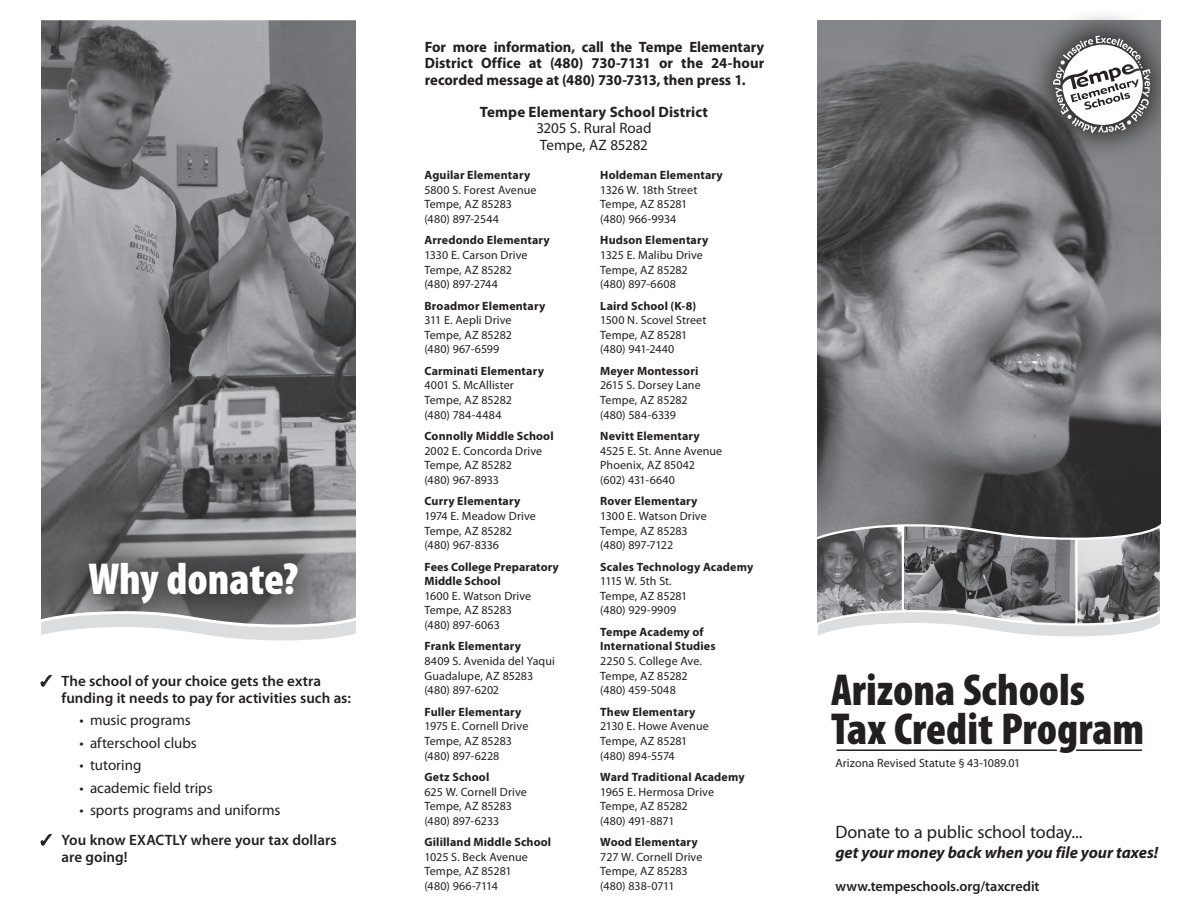
<style>
.page{position:relative;width:1188px;height:918px;background:#fff}
.page>*{position:absolute;margin:0;border:0;box-sizing:border-box;transform-origin:0 0}
.t1{font:900 condensed 45px "Myriad Pro";color:#231f20}
.t2{font:900 condensed 45px "Myriad Pro";letter-spacing:-.005em;color:#fff}
.t3{font:18px "Myriad Pro";letter-spacing:-.01em;color:#231f20}
.t4{font:italic 700 16.5px "Myriad Pro";letter-spacing:-.005em;color:#231f20}
.t5{font:700 15px/16.5px "Myriad Pro";color:#231f20;text-align:justify}
.t6{font:600 15px/16.5px "Myriad Pro";color:#231f20}
.t7{font:15px "Myriad Pro";color:#231f20}
.t8{font:600 14.25px "Myriad Pro";letter-spacing:-.005em;color:#231f20}
.t9{font:12px/14.7px "Myriad Pro";letter-spacing:.005em;color:#231f20}
.s1{font-weight:400}
.s2{font-weight:700}
</style>
<div class="page">
<img style="left:41px;top:20px;width:315px;height:591px">
<svg style="left:47px;top:520px;width:293px;height:91px;background:#6d6d6f"></svg>
<img style="left:817px;top:20px;width:344px;height:503px">
<svg style="left:817px;top:523px;width:344px;height:114px;background:#87888a"></svg>
<svg style="left:1025px;top:15px;width:136px;height:147px;background:#717274"></svg>
<svg style="left:1053px;top:36px;width:98px;height:97px"></svg>
<hr style="left:837px;top:749px;width:220px;height:2px;background:#231f20">
<hr style="left:1076px;top:749px;width:66px;height:2px;background:#231f20">
<hr style="left:902px;top:525px;width:2px;height:85px;background:#fff">
<hr style="left:1075px;top:538px;width:3px;height:86px;background:#fff">
<svg style="left:40px;top:611px;width:316px;height:76px"></svg>
<svg style="left:41px;top:834px;width:11px;height:12px"></svg>
<p class="t2" style="left:88px;top:550px;width:211px">Why donate?</p>
<p class="t6" style="left:62px;top:672px;width:291px;text-indent:-21px">✓ The school of your choice gets the extra funding it needs to pay for activities such as:</p>
<p class="t7" style="left:80px;top:711px;width:113px">• music programs</p>
<p class="t7" style="left:80px;top:733px;width:119px">• afterschool clubs</p>
<p class="t7" style="left:80px;top:756px;width:63px">• tutoring</p>
<p class="t7" style="left:80px;top:778px;width:135px">• academic field trips</p>
<p class="t7" style="left:80px;top:801px;width:202px">• sports programs and uniforms</p>
<p class="t6" style="left:62px;top:831px;width:277px;text-indent:-21px">✓ You know EXACTLY where your tax dollars are going!</p>
<p class="t5" style="left:425px;top:38px;width:341px">For more information, call the Tempe Elementary District Office at (480) 730-7131 or the 24-hour recorded message at (480) 730-7313, then press 1.</p>
<p class="t5" style="left:480px;top:103px;width:229px;text-align:center">Tempe Elementary School District<br><span class="s1">3205 S. Rural Road<br>Tempe, AZ 85282</span></p>
<p class="t9" style="left:424px;top:168px;width:114px"><span class="s2">Aguilar Elementary<br></span>5800 S. Forest Avenue<br>Tempe, AZ 85283 (480) 897-2544</p>
<p class="t9" style="left:424px;top:233px;width:127px"><span class="s2">Arredondo Elementary<br></span>1330 E. Carson Drive<br>Tempe, AZ 85282<br>(480) 897-2744</p>
<p class="t9" style="left:424px;top:298px;width:122px"><span class="s2">Broadmor Elementary<br></span>311 E. Aepli Drive<br>Tempe, AZ 85282<br>(480) 967-6599</p>
<p class="t9" style="left:424px;top:363px;width:121px"><span class="s2">Carminati Elementary<br></span>4001 S. McAllister<br>Tempe, AZ 85282<br>(480) 784-4484</p>
<p class="t9" style="left:424px;top:429px;width:131px"><span class="s2">Connolly Middle School<br></span>2002 E. Concorda Drive<br>Tempe, AZ 85282<br>(480) 967-8933</p>
<p class="t9" style="left:424px;top:494px;width:113px"><span class="s2">Curry Elementary<br></span>1974 E. Meadow Drive<br>Tempe, AZ 85282 (480) 967-8336</p>
<p class="t9" style="left:424px;top:559px;width:136px"><span class="s2">Fees College Preparatory<br>Middle School<br></span>1600 E. Watson Drive<br>Tempe, AZ 85283<br>(480) 897-6063</p>
<p class="t9" style="left:424px;top:639px;width:132px"><span class="s2">Frank Elementary<br></span>8409 S. Avenida del Yaqui<br>Guadalupe, AZ 85283 (480) 897-6202</p>
<p class="t9" style="left:424px;top:704px;width:105px"><span class="s2">Fuller Elementary<br></span>1975 E. Cornell Drive<br>Tempe, AZ 85283 (480) 897-6228</p>
<p class="t9" style="left:424px;top:769px;width:104px"><span class="s2">Getz School<br></span>625 W. Cornell Drive<br>Tempe, AZ 85283 (480) 897-6233</p>
<p class="t9" style="left:424px;top:835px;width:128px"><span class="s2">Gililland Middle School<br></span>1025 S. Beck Avenue<br>Tempe, AZ 85281<br>(480) 966-7114</p>
<p class="t9" style="left:600px;top:168px;width:124px"><span class="s2">Holdeman Elementary<br></span>1326 W. 18th Street<br>Tempe, AZ 85281<br>(480) 966-9934</p>
<p class="t9" style="left:600px;top:233px;width:110px"><span class="s2">Hudson Elementary<br></span>1325 E. Malibu Drive<br>Tempe, AZ 85282 (480) 897-6608</p>
<p class="t9" style="left:600px;top:298px;width:108px"><span class="s2">Laird School (K-8)<br></span>1500 N. Scovel Street<br>Tempe, AZ 85281 (480) 941-2440</p>
<p class="t9" style="left:600px;top:363px;width:102px"><span class="s2">Meyer Montessori<br></span>2615 S. Dorsey Lane<br>Tempe, AZ 85282 (480) 584-6339</p>
<p class="t9" style="left:600px;top:429px;width:124px"><span class="s2">Nevitt Elementary<br></span>4525 E. St. Anne Avenue<br>Phoenix, AZ 85042 (602) 431-6640</p>
<p class="t9" style="left:600px;top:494px;width:108px"><span class="s2">Rover Elementary<br></span>1300 E. Watson Drive<br>Tempe, AZ 85283 (480) 897-7122</p>
<p class="t9" style="left:600px;top:559px;width:155px"><span class="s2">Scales Technology Academy<br></span>1115 W. 5th St.<br>Tempe, AZ 85281<br>(480) 929-9909</p>
<p class="t9" style="left:600px;top:624px;width:117px"><span class="s2">Tempe Academy of<br>International Studies<br></span>2250 S. College Ave.<br>Tempe, AZ 85282 (480) 459-5048</p>
<p class="t9" style="left:600px;top:704px;width:110px"><span class="s2">Thew Elementary<br></span>2130 E. Howe Avenue<br>Tempe, AZ 85281 (480) 894-5574</p>
<p class="t9" style="left:600px;top:769px;width:146px"><span class="s2">Ward Traditional Academy<br></span>1965 E. Hermosa Drive<br>Tempe, AZ 85282<br>(480) 491-8871</p>
<p class="t9" style="left:600px;top:835px;width:104px"><span class="s2">Wood Elementary<br></span>727 W. Cornell Drive<br>Tempe, AZ 85283 (480) 838-0711</p>
<p class="t1" style="left:831px;top:661px;width:256px">Arizona Schools</p>
<p class="t1" style="left:831px;top:700px;width:315px">Tax Credit Program</p>
<p class="t9" style="left:836px;top:755px;width:186px">Arizona Revised Statute § 43-1089.01</p>
<p class="t3" style="left:836px;top:821px;width:249px">Donate to a public school today...</p>
<p class="t4" style="left:836px;top:841px;width:324px">get your money back when you file your taxes!</p>
<p class="t8" style="left:836px;top:878px;width:206px">www.tempeschools.org/taxcredit</p>
</div>
